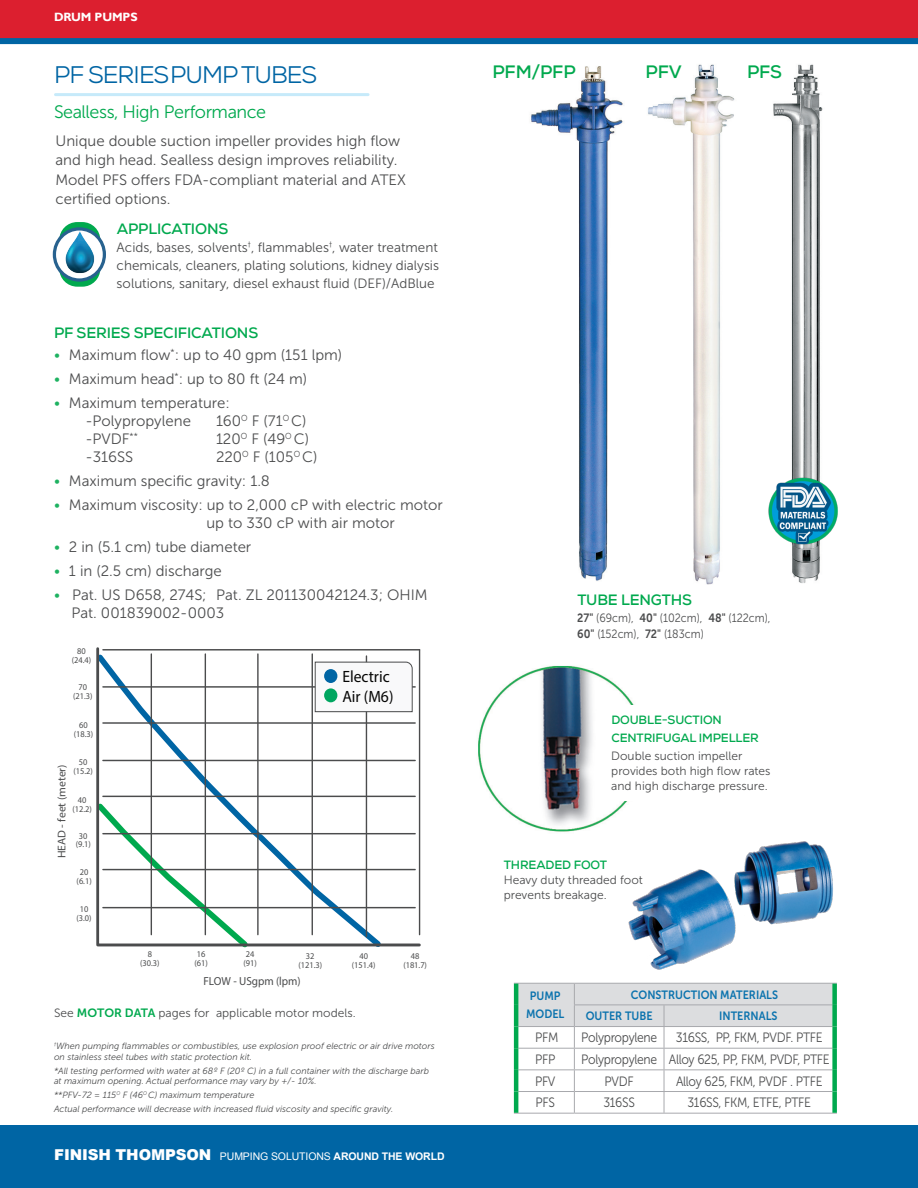
<style>
.page{position:relative;width:918px;height:1188px;background:#fff}
.page>*{position:absolute;margin:0;border:0;box-sizing:border-box;transform-origin:0 0}
.Quotes{font:24px "Nexa";letter-spacing:-.04em;color:#0065a4}
.Quotes-2{font:18px "Museo Sans 300";letter-spacing:-.025em;color:#00a94e}
.Quotes-3{font:700 18px "Nexa";letter-spacing:-.01em;color:#00a94e}
.t1{font:300 16.35px/19.6px "Nexa";color:#050504;scale:.95 1}
.t2{font:15px/19.5px "Museo Sans 300";color:#4b4c4d}
.Quotes-4{font:700 15px "Nexa";letter-spacing:-.01em;color:#00a94e}
.t3{font:13.5px/18px "Museo Sans 300";letter-spacing:-.025em;color:#4b4c4d;text-align:justify}
.t4{font:13.5px "Museo Sans 300";letter-spacing:-.025em;color:#4b4c4d;scale:.9 1}
.t5{font:12px/15px "Museo Sans 300";color:#4b4c4d}
.t6{font:12px/16.5px "Museo Sans 300";color:#4b4c4d;scale:.9 1}
.t7{font:12px/18px "Museo Sans 700";color:#0b73ae;text-align:center;scale:.9 1}
.Quotes-5{font:700 12px "Nexa";letter-spacing:-.01em;color:#00a94e}
.t8{font:700 12px "Gill Sans";letter-spacing:-.01em;color:#fff}
.t9{font:800 11.7px "Nexa";color:#4b4c4d;scale:.95 1}
.t10{font:800 11.25px "Nexa";color:#4b4c4d;scale:1.05 1}
.t11{font:10.5px "Arial";letter-spacing:-.01em;color:#fff}
.t12{font:italic 9px/10.5px "Museo Sans 300";color:#4b4c4d}
.t13{font:300 8.85px/8.9px "Nexa";color:#4b4c4d;text-align:center;scale:.95 1}
.s1{color:#1eb261}
.s2{font-weight:800}
.s3{font-family:"Museo Sans 700";color:#00a94e}
.s4{font-weight:900;font-size:15px}
.s5{font-weight:700}
.s6{font-family:"Museo Sans 700"}
</style>
<div class="page">
<div style="left:0;top:0;width:918px;height:38px;background:#dc1f2f"></div>
<div style="left:0;top:1125px;width:918px;height:63px;background:#0065a4"></div>
<div style="left:0;top:38px;width:918px;height:6px;background:#0065a4"></div>
<img style="left:628px;top:841px;width:205px;height:129px">
<img style="left:478px;top:666px;width:156px;height:166px">
<img style="left:773px;top:64px;width:50px;height:519px">
<hr style="left:56px;top:93px;width:312px;height:3px;background:#c6eafa">
<hr style="left:514px;top:983px;width:60px;height:1px;background:#a8a9ad">
<hr style="left:664px;top:983px;width:173px;height:1px;background:#a8a9ad">
<svg style="left:516px;top:983px;width:319px;height:130px"></svg>
<hr style="left:514px;top:1113px;width:60px;height:1px;background:#a8a9ad">
<hr style="left:574px;top:1113px;width:90px;height:1px;background:#a8a9ad">
<hr style="left:664px;top:1113px;width:173px;height:1px;background:#a8a9ad">
<hr style="left:514px;top:984px;width:4px;height:21px;background:#00a94e">
<hr style="left:514px;top:1005px;width:4px;height:22px;background:#00a94e">
<hr style="left:514px;top:1027px;width:4px;height:21px;background:#00a94e">
<hr style="left:514px;top:1048px;width:4px;height:22px;background:#00a94e">
<hr style="left:514px;top:1070px;width:4px;height:22px;background:#00a94e">
<hr style="left:514px;top:1092px;width:4px;height:21px;background:#00a94e">
<div style="left:832px;top:984px;width:5px;height:21px;background:#00a94e"></div>
<div style="left:832px;top:1005px;width:5px;height:22px;background:#00a94e"></div>
<div style="left:832px;top:1027px;width:5px;height:21px;background:#00a94e"></div>
<div style="left:832px;top:1048px;width:5px;height:22px;background:#00a94e"></div>
<div style="left:832px;top:1070px;width:5px;height:22px;background:#00a94e"></div>
<div style="left:832px;top:1092px;width:5px;height:21px;background:#00a94e"></div>
<svg style="left:96px;top:647px;width:325px;height:301px"></svg>
<hr style="left:366px;top:656px;width:1px;height:281px;background:#4b4c4d">
<hr style="left:103px;top:722px;width:312px;height:2px;background:#4b4c4d">
<svg style="left:315px;top:661px;width:98px;height:51px"></svg>
<div style="left:324px;top:669px;width:13px;height:14px;background:#0065a4;border-radius:50%"></div>
<div style="left:324px;top:688px;width:13px;height:14px;background:#00a660;border-radius:50%"></div>
<img style="left:648px;top:64px;width:87px;height:520px">
<img style="left:531px;top:66px;width:92px;height:515px">
<div style="left:59px;top:222px;width:41px;height:65px;background:#00a94e;border-radius:18px"></div>
<svg style="left:53px;top:227px;width:53px;height:55px"></svg>
<img style="left:60px;top:228px;width:39px;height:49px">
<div style="left:611px;top:705px;width:169px;height:95px;background:#fff"></div>
<img style="left:768px;top:472px;width:70px;height:77px">
<p class="t8" style="left:54px;top:10px;width:85px">DRUM PUMPS</p>
<p class="Quotes" style="left:54px;top:59px;width:265px">PF SERIESPUMP TUBES</p>
<p class="Quotes-2" style="left:54px;top:102px;width:214px">Sealless, High Performance</p>
<p class="t2" style="left:56px;top:131px;width:352px">Unique double suction impeller provides high flow and high head. Sealless design improves reliability.<br>Model PFS offers FDA-compliant material and ATEX certified options.</p>
<p class="Quotes-4" style="left:117px;top:219px;width:113px">APPLICATIONS</p>
<p class="t3" style="left:117px;top:238px;width:324px">Acids, bases, solvents<sup>†</sup>, flammables<sup>†</sup>, water treatment chemicals, cleaners, plating solutions, kidney dialysis solutions, sanitary, diesel exhaust fluid (DEF)/AdBlue</p>
<p class="Quotes-4" style="left:54px;top:324px;width:206px">PF SERIES SPECIFICATIONS</p>
<p class="t2" style="left:54px;top:345px;width:290px"><span class="s1">•</span> Maximum flow<sup>*</sup>: up to 40 gpm (151 lpm)</p>
<p class="t2" style="left:54px;top:369px;width:255px"><span class="s1">•</span> Maximum head<sup>*</sup>: up to 80 ft (24 m)</p>
<p class="t2" style="left:54px;top:393px;width:177px"><span class="s1">•</span> Maximum temperature:</p>
<p class="t2" style="left:86px;top:411px;width:107px">-Polypropylene</p>
<p class="t2" style="left:216px;top:411px;width:92px">160<sup>O</sup> F (71<sup>O</sup> C)</p>
<p class="t2" style="left:86px;top:429px;width:54px">-PVDF<sup>**</sup></p>
<p class="t2" style="left:216px;top:429px;width:95px">120<sup>O</sup> F (49<sup>O</sup> C)</p>
<p class="t2" style="left:86px;top:447px;width:49px">-316SS</p>
<p class="t2" style="left:216px;top:447px;width:103px">220<sup>O</sup> F (105<sup>O</sup> C)</p>
<p class="t2" style="left:54px;top:471px;width:217px"><span class="s1">•</span> Maximum specific gravity: 1.8</p>
<p class="t2" style="left:54px;top:495px;width:390px"><span class="s1">•</span> Maximum viscosity: up to 2,000 cP with electric motor</p>
<p class="t2" style="left:206px;top:513px;width:190px">up to 330 cP with air motor</p>
<p class="t2" style="left:54px;top:537px;width:199px"><span class="s1">•</span> 2 in (5.1 cm) tube diameter</p>
<p class="t2" style="left:54px;top:561px;width:169px"><span class="s1">•</span> 1 in (2.5 cm) discharge</p>
<p class="t2" style="left:72px;top:586px;width:358px;line-height:18px;text-indent:-18px"><span class="s1">•</span> Pat. US D658, 274S; Pat. ZL 201130042124.3; OHIM<br>Pat. 001839002-0003</p>
<p class="t13" style="left:72px;top:647px;width:22px"><span class="s2">80 </span>(24.4)</p>
<p class="t13" style="left:73px;top:682px;width:22px"><span class="s2">70 </span>(21.3)</p>
<p class="t13" style="left:74px;top:721px;width:22px"><span class="s2">60 </span>(18.3)</p>
<p class="t13" style="left:74px;top:757px;width:22px"><span class="s2">50 </span>(15.2)</p>
<p class="t13" style="left:73px;top:796px;width:22px"><span class="s2">40 </span>(12.2)</p>
<p class="t13" style="left:76px;top:831px;width:17px"><span class="s2">30 </span>(9.1)</p>
<p class="t13" style="left:77px;top:868px;width:17px"><span class="s2">20 </span>(6.1)</p>
<p class="t13" style="left:77px;top:905px;width:17px"><span class="s2">10 </span>(3.0)</p>
<p class="t10" style="left:55px;top:858px;width:91px;rotate:-90deg">HEAD - feet (meter)</p>
<p class="t1" style="left:342px;top:667px;width:55px">Electric<br>Air (M6)</p>
<p class="t13" style="left:140px;top:950px;width:22px"><span class="s2">8 </span>(30.3)</p>
<p class="t13" style="left:194px;top:950px;width:16px;text-align:left"><span class="s2">16 </span>(61)</p>
<p class="t13" style="left:243px;top:950px;width:16px;text-align:left"><span class="s2">24 </span>(91)</p>
<p class="t13" style="left:298px;top:952px;width:26px"><span class="s2">32 </span>(121.3)</p>
<p class="t13" style="left:352px;top:952px;width:26px"><span class="s2">40 </span>(151.4)</p>
<p class="t13" style="left:403px;top:952px;width:26px"><span class="s2">48 </span>(181.7)</p>
<p class="t9" style="left:204px;top:974px;width:104px">FLOW - USgpm (lpm)</p>
<p class="t5" style="left:54px;top:1005px;width:303px">See <span class="s3">MOTOR DATA</span> pages for applicable motor models.</p>
<p class="t12" style="left:54px;top:1041px;width:382px"><sup>†</sup>When pumping flammables or combustibles, use explosion proof electric or air drive motors on stainless steel tubes with static protection kit.</p>
<p class="t12" style="left:54px;top:1066px;width:377px">*All testing performed with water at 68º F (20º C) in a full container with the discharge barb at maximum opening. Actual performance may vary by +/- 10%.</p>
<p class="t12" style="left:54px;top:1090px;width:202px">**PFV-72 = 115<sup>O</sup> F (46<sup>O</sup> C) maximum temperature</p>
<p class="t12" style="left:54px;top:1104px;width:341px">Actual performance will decrease with increased fluid viscosity and specific gravity.</p>
<p class="t11" style="left:54px;top:1150px;width:392px"><span class="s4">FINISH THOMPSON</span> PUMPING SOLUTIONS <span class="s5">AROUND THE WORLD</span></p>
<p class="Quotes-3" style="left:492px;top:60px;width:85px">PFM/PFP</p>
<p class="Quotes-3" style="left:646px;top:60px;width:38px">PFV</p>
<p class="Quotes-3" style="left:747px;top:60px;width:37px">PFS</p>
<p class="Quotes-4" style="left:577px;top:590px;width:116px">TUBE LENGTHS</p>
<p class="t6" style="left:577px;top:610px;width:216px"><span class="s6">27"</span> (69cm), <span class="s6">40"</span> (102cm), <span class="s6">48"</span> (122cm),<br><span class="s6">60"</span> (152cm), <span class="s6">72"</span> (183cm)</p>
<p class="Quotes-5" style="left:611px;top:713px;width:112px">DOUBLE-SUCTION</p>
<p class="Quotes-5" style="left:611px;top:731px;width:149px">CENTRIFUGAL IMPELLER</p>
<p class="t5" style="left:611px;top:749px;width:133px">Double suction impeller</p>
<p class="t5" style="left:611px;top:764px;width:161px">provides both high flow rates and high discharge pressure.</p>
<p class="Quotes-5" style="left:504px;top:857px;width:105px">THREADED FOOT</p>
<p class="t5" style="left:504px;top:872px;width:141px">Heavy duty threaded foot prevents breakage.</p>
<p class="t7" style="left:526px;top:987px;width:44px">PUMP<br>MODEL</p>
<p class="t7" style="left:631px;top:985px;width:165px">CONSTRUCTION MATERIALS</p>
<p class="t7" style="left:586px;top:1007px;width:76px">OUTER TUBE</p>
<p class="t7" style="left:719px;top:1007px;width:66px">INTERNALS</p>
<p class="t4" style="left:535px;top:1031px;width:27px">PFM</p>
<p class="t4" style="left:581px;top:1031px;width:86px">Polypropylene</p>
<p class="t4" style="left:676px;top:1031px;width:165px">316SS, PP, FKM, PVDF. PTFE</p>
<p class="t4" style="left:535px;top:1052px;width:24px">PFP</p>
<p class="t4" style="left:581px;top:1052px;width:86px">Polypropylene</p>
<p class="t4" style="left:669px;top:1052px;width:180px">Alloy 625, PP, FKM, PVDF, PTFE</p>
<p class="t4" style="left:535px;top:1074px;width:24px">PFV</p>
<p class="t4" style="left:605px;top:1074px;width:34px">PVDF</p>
<p class="t4" style="left:676px;top:1074px;width:164px">Alloy 625, FKM, PVDF . PTFE</p>
<p class="t4" style="left:536px;top:1095px;width:23px">PFS</p>
<p class="t4" style="left:603px;top:1095px;width:37px">316SS</p>
<p class="t4" style="left:687px;top:1095px;width:139px">316SS, FKM, ETFE, PTFE</p>
</div>
